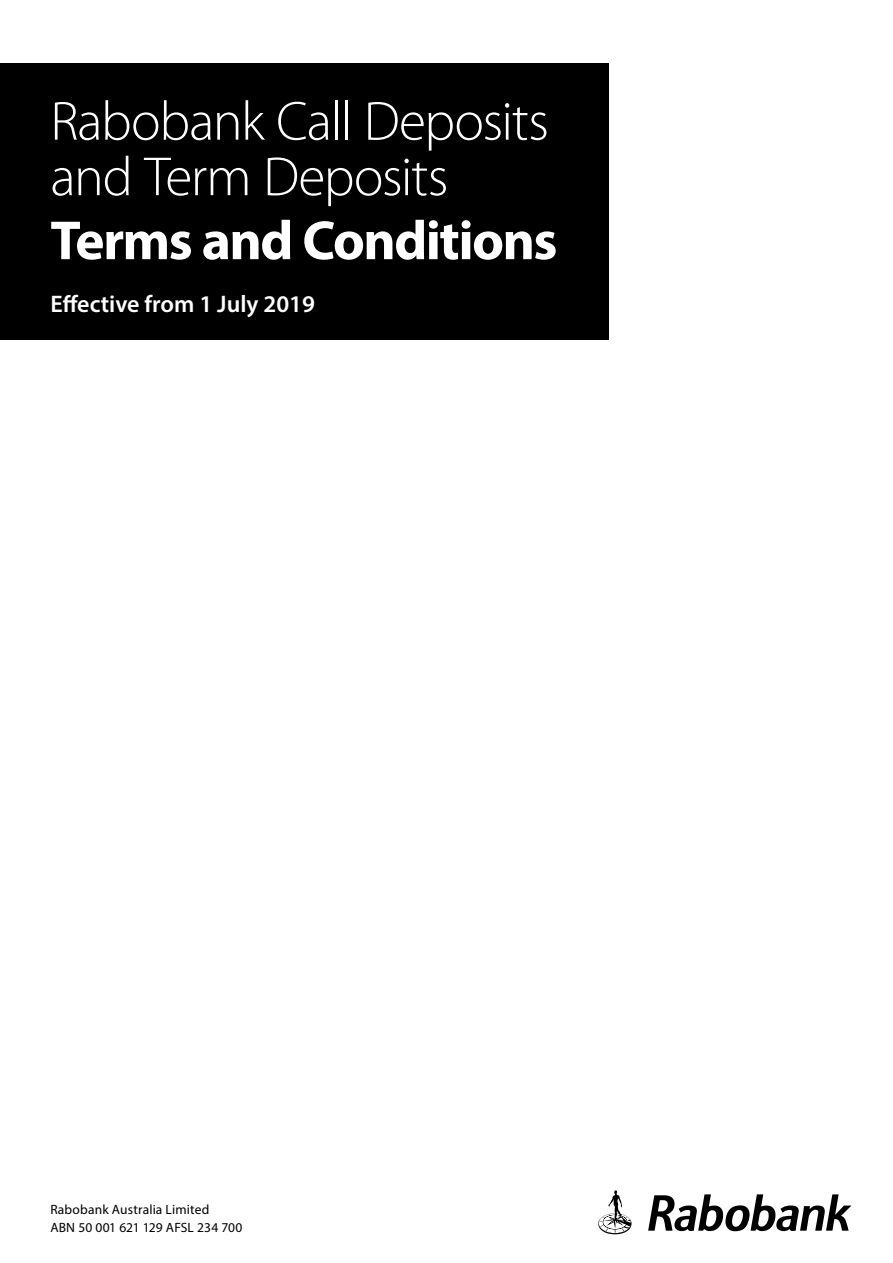
<style>
.page{position:relative;width:893px;height:1263px;background:#fff}
.page>*{position:absolute;margin:0;border:0;box-sizing:border-box;transform-origin:0 0}
.t1{font:300 55.5px/55.5px "Myriad Pro";letter-spacing:-.025em;color:#fff}
.t2{font:700 55.5px "Myriad Pro";letter-spacing:-.03em;color:#fff}
.t3{font:600 24px "Myriad Pro";color:#fff}
.t4{font:13.5px/18px "Myriad Pro";letter-spacing:.01em;color:#000}
</style>
<div class="page">
<div style="left:0;top:64px;width:608px;height:276px;background:#000"></div>
<svg style="left:648px;top:1194px;width:203px;height:37px"></svg>
<svg style="left:598px;top:1190px;width:34px;height:44px"></svg>
<h1 class="t1" style="left:50px;top:94px;width:500px">Rabobank Call Deposits and Term Deposits</h1>
<h1 class="t2" style="left:50px;top:204px;width:508px">Terms and Conditions</h1>
<h2 class="t3" style="left:50px;top:288px;width:266px">Effective from 1 July 2019</h2>
<p class="t4" style="left:50px;top:1200px;width:194px">Rabobank Australia Limited<br>ABN 50 001 621 129 AFSL 234 700</p>
</div>
